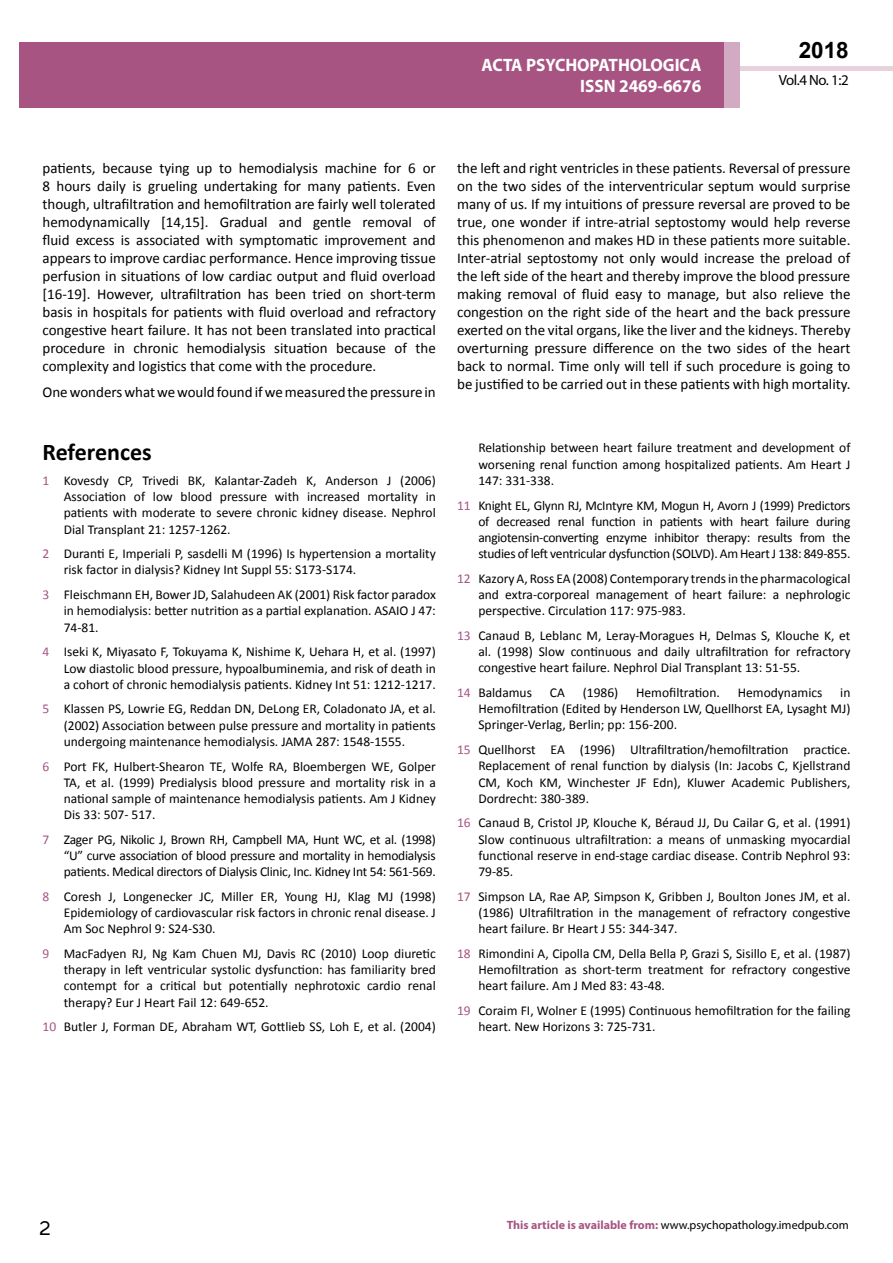
<style>
.page{position:relative;width:893px;height:1263px;background:#fff}
.page>*{position:absolute;margin:0;border:0;box-sizing:border-box;transform-origin:0 0}
.t1{font:25.5px "Tunga";color:#000}
.t2{font:700 24px "Calibri";color:#000}
.t3{font:700 22.5px "Arial";color:#000}
.t4{font:700 18px/21.6px "Myriad Pro";color:#fff;text-align:right;scale:.96 1}
.t5{font:15px/18px "Calibri";color:#000;text-align:justify}
.t6{font:14.85px "Myriad Pro";color:#000}
.t7{font:13.5px/16.2px "Calibri";color:#000;text-align:justify}
.t8{font:12px "Myriad Pro";color:#000}
.s1{color:#a75483}
.s2{font-weight:700;color:#a75483}
</style>
<div class="page">
<div style="left:722px;top:66px;width:171px;height:5px;background:#e6d1dd"></div>
<div style="left:19px;top:42px;width:706px;height:66px;background:#a75483"></div>
<div style="left:725px;top:43px;width:15px;height:65px;background:#d2aac1"></div>
<h3 class="t4" style="left:482px;top:53px;width:230px">ACTA PSYCHOPATHOLOGICA<br>ISSN 2469-6676</h3>
<h3 class="t3" style="left:799px;top:35px;width:52px">2018</h3>
<p class="t6" style="left:779px;top:71px;width:71px">Vol.4 No. 1:2</p>
<p class="t5" style="left:43px;top:159px;width:395px">patients, because tying up to hemodialysis machine for 6 or 8 hours daily is grueling undertaking for many patients. Even though, ultrafiltration and hemofiltration are fairly well tolerated hemodynamically [14,15]. Gradual and gentle removal of fluid excess is associated with symptomatic improvement and appears to improve cardiac performance. Hence improving tissue perfusion in situations of low cardiac output and fluid overload [16-19]. However, ultrafiltration has been tried on short-term basis in hospitals for patients with fluid overload and refractory congestive heart failure. It has not been translated into practical procedure in chronic hemodialysis situation because of the complexity and logistics that come with the procedure.</p>
<p class="t5" style="left:43px;top:383px;width:395px">One wonders what we would found if we measured the pressure in</p>
<h2 class="t2" style="left:43px;top:437px;width:111px">References</h2>
<p class="t7" style="left:64px;top:472px;width:374px;text-indent:-21px"><span class="s1">1</span> Kovesdy CP, Trivedi BK, Kalantar-Zadeh K, Anderson J (2006)<br>Association of low blood pressure with increased mortality in patients with moderate to severe chronic kidney disease. Nephrol Dial Transplant 21: 1257-1262.</p>
<p class="t7" style="left:64px;top:546px;width:374px;text-indent:-21px"><span class="s1">2</span> Duranti E, Imperiali P, sasdelli M (1996) Is hypertension a mortality risk factor in dialysis? Kidney Int Suppl 55: S173-S174.</p>
<p class="t7" style="left:64px;top:587px;width:374px;text-indent:-21px"><span class="s1">3</span> Fleischmann EH, Bower JD, Salahudeen AK (2001) Risk factor paradox in hemodialysis: better nutrition as a partial explanation. ASAIO J 47:<br>74-81.</p>
<p class="t7" style="left:64px;top:644px;width:374px;text-indent:-21px"><span class="s1">4</span> Iseki K, Miyasato F, Tokuyama K, Nishime K, Uehara H, et al. (1997)<br>Low diastolic blood pressure, hypoalbuminemia, and risk of death in a cohort of chronic hemodialysis patients. Kidney Int 51: 1212-1217.</p>
<p class="t7" style="left:64px;top:701px;width:374px;text-indent:-21px"><span class="s1">5</span> Klassen PS, Lowrie EG, Reddan DN, DeLong ER, Coladonato JA, et al. (2002) Association between pulse pressure and mortality in patients undergoing maintenance hemodialysis. JAMA 287: 1548-1555.</p>
<p class="t7" style="left:64px;top:758px;width:374px;text-indent:-21px"><span class="s1">6</span> Port FK, Hulbert-Shearon TE, Wolfe RA, Bloembergen WE, Golper TA, et al. (1999) Predialysis blood pressure and mortality risk in a national sample of maintenance hemodialysis patients. Am J Kidney Dis 33: 507- 517.</p>
<p class="t7" style="left:64px;top:831px;width:374px;text-indent:-21px"><span class="s1">7</span> Zager PG, Nikolic J, Brown RH, Campbell MA, Hunt WC, et al. (1998) “U” curve association of blood pressure and mortality in hemodialysis patients. Medical directors of Dialysis Clinic, Inc. Kidney Int 54: 561-569.</p>
<p class="t7" style="left:64px;top:888px;width:374px;text-indent:-21px"><span class="s1">8</span> Coresh J, Longenecker JC, Miller ER, Young HJ, Klag MJ (1998)<br>Epidemiology of cardiovascular risk factors in chronic renal disease. J Am Soc Nephrol 9: S24-S30.</p>
<p class="t7" style="left:64px;top:945px;width:374px;text-indent:-21px"><span class="s1">9</span> MacFadyen RJ, Ng Kam Chuen MJ, Davis RC (2010) Loop diuretic therapy in left ventricular systolic dysfunction: has familiarity bred contempt for a critical but potentially nephrotoxic cardio renal therapy? Eur J Heart Fail 12: 649-652.</p>
<p class="t7" style="left:43px;top:1019px;width:395px"><span class="s1">10</span> Butler J, Forman DE, Abraham WT, Gottlieb SS, Loh E, et al. (2004)</p>
<p class="t5" style="left:457px;top:159px;width:395px">the left and right ventricles in these patients. Reversal of pressure on the two sides of the interventricular septum would surprise many of us. If my intuitions of pressure reversal are proved to be true, one wonder if intre-atrial septostomy would help reverse this phenomenon and makes HD in these patients more suitable.<br>Inter-atrial septostomy not only would increase the preload of the left side of the heart and thereby improve the blood pressure making removal of fluid easy to manage, but also relieve the congestion on the right side of the heart and the back pressure exerted on the vital organs, like the liver and the kidneys. Thereby overturning pressure difference on the two sides of the heart back to normal. Time only will tell if such procedure is going to be justified to be carried out in these patients with high mortality.</p>
<p class="t7" style="left:478px;top:440px;width:374px">Relationship between heart failure treatment and development of worsening renal function among hospitalized patients. Am Heart J 147: 331-338.</p>
<p class="t7" style="left:478px;top:497px;width:374px;text-indent:-21px"><span class="s1">11</span> Knight EL, Glynn RJ, McIntyre KM, Mogun H, Avorn J (1999) Predictors of decreased renal function in patients with heart failure during angiotensin-converting enzyme inhibitor therapy: results from the studies of left ventricular dysfunction (SOLVD). Am Heart J 138: 849-855.</p>
<p class="t7" style="left:478px;top:570px;width:374px;text-indent:-21px"><span class="s1">12</span> Kazory A, Ross EA (2008) Contemporary trends in the pharmacological and extra-corporeal management of heart failure: a nephrologic perspective. Circulation 117: 975-983.</p>
<p class="t7" style="left:478px;top:627px;width:374px;text-indent:-21px"><span class="s1">13</span> Canaud B, Leblanc M, Leray-Moragues H, Delmas S, Klouche K, et al. (1998) Slow continuous and daily ultrafiltration for refractory congestive heart failure. Nephrol Dial Transplant 13: 51-55.</p>
<p class="t7" style="left:457px;top:684px;width:76px"><span class="s1">14</span> Baldamus</p>
<p class="t7" style="left:550px;top:684px;width:17px">CA</p>
<p class="t7" style="left:583px;top:684px;width:37px">(1986)</p>
<p class="t7" style="left:636px;top:684px;width:85px">Hemofiltration.</p>
<p class="t7" style="left:738px;top:684px;width:86px">Hemodynamics</p>
<p class="t7" style="left:478px;top:684px;width:374px;text-indent:362px">in Hemofiltration (Edited by Henderson LW, Quellhorst EA, Lysaght MJ)<br>Springer-Verlag, Berlin; pp: 156-200.</p>
<p class="t7" style="left:478px;top:742px;width:374px;text-indent:-21px"><span class="s1">15</span> Quellhorst EA (1996) Ultrafiltration/hemofiltration practice.<br>Replacement of renal function by dialysis (In: Jacobs C, Kjellstrand CM, Koch KM, Winchester JF Edn), Kluwer Academic Publishers, Dordrecht: 380-389.</p>
<p class="t7" style="left:478px;top:815px;width:374px;text-indent:-21px"><span class="s1">16</span> Canaud B, Cristol JP, Klouche K, Béraud JJ, Du Cailar G, et al. (1991)<br>Slow continuous ultrafiltration: a means of unmasking myocardial functional reserve in end-stage cardiac disease. Contrib Nephrol 93:<br>79-85.</p>
<p class="t7" style="left:478px;top:888px;width:374px;text-indent:-21px"><span class="s1">17</span> Simpson LA, Rae AP, Simpson K, Gribben J, Boulton Jones JM, et al. (1986) Ultrafiltration in the management of refractory congestive heart failure. Br Heart J 55: 344-347.</p>
<p class="t7" style="left:478px;top:945px;width:374px;text-indent:-21px"><span class="s1">18</span> Rimondini A, Cipolla CM, Della Bella P, Grazi S, Sisillo E, et al. (1987)<br>Hemofiltration as short-term treatment for refractory congestive heart failure. Am J Med 83: 43-48.</p>
<p class="t7" style="left:478px;top:1002px;width:374px;text-indent:-21px"><span class="s1">19</span> Coraim FI, Wolner E (1995) Continuous hemofiltration for the failing heart. New Horizons 3: 725-731.</p>
<h1 class="t1" style="left:39px;top:1211px;width:13px">2</h1>
<p class="t8" style="left:507px;top:1218px;width:343px"><span class="s2">This article is available from:</span> www.psychopathology.imedpub.com</p>
</div>
